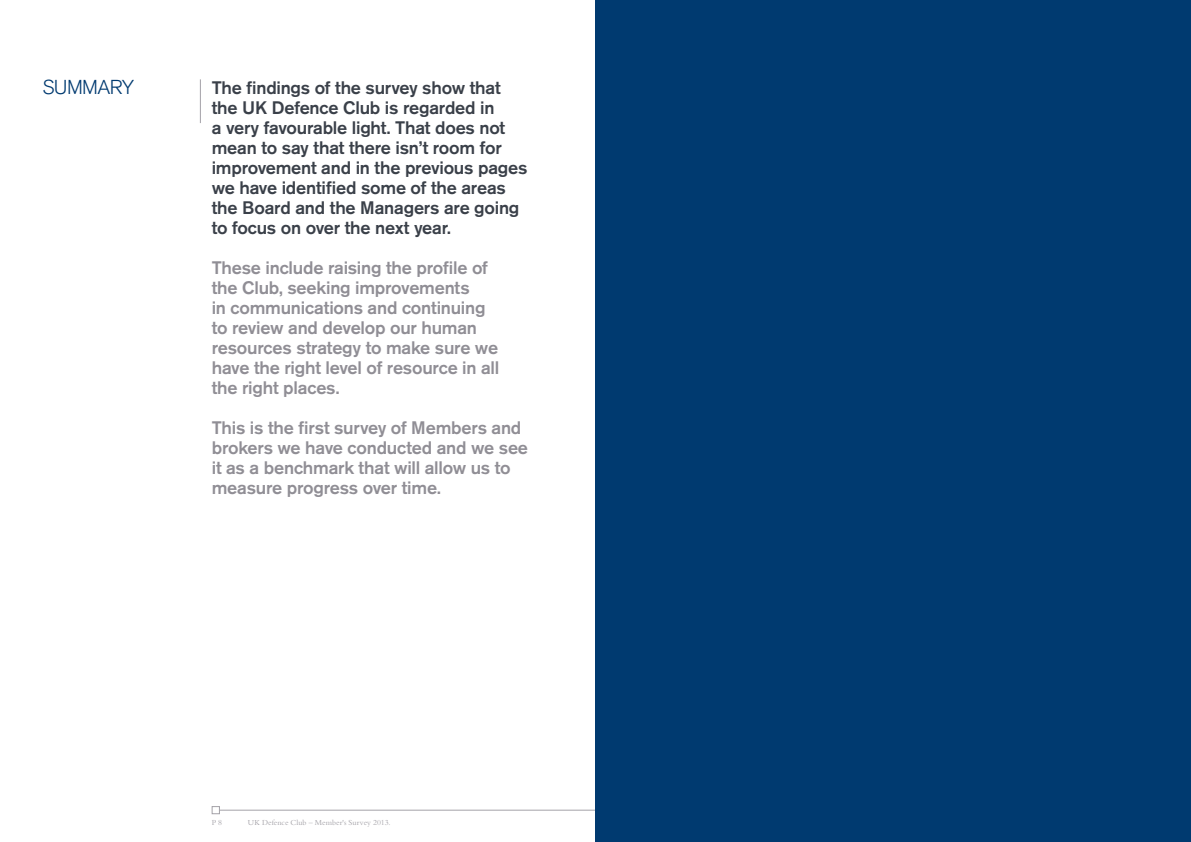
<style>
.page{position:relative;width:1191px;height:842px;background:#fff}
.page>*{position:absolute;margin:0;border:0;box-sizing:border-box;transform-origin:0 0}
.t1{font:300 20px "Akzidenz Grotesk BE";letter-spacing:-.035em;color:#003a70}
.t2{font:500 18px/20px "Akzidenz Grotesk BE";letter-spacing:-.015em;color:#908e95}
.t3{font:500 18px/20px "Akzidenz Grotesk BE";letter-spacing:-.015em;color:#3a4049}
.t4{font:8px "Bembo";letter-spacing:.005em;color:#a4a2a8}
</style>
<div class="page">
<hr style="left:219px;top:810px;width:972px;height:1px;background:#a4a2a8">
<div style="left:212px;top:806px;width:8px;height:8px;border:1px solid #a4a2a8"></div>
<hr style="left:200px;top:79px;width:1px;height:44px;background:#a4a2a8">
<div style="left:595px;top:0;width:596px;height:842px;background:#003a70"></div>
<p class="t1" style="left:43px;top:76px;width:93px">SUMMARY</p>
<p class="t3" style="left:212px;top:77px;width:317px">The findings of the survey show that the UK Defence Club is regarded in<br>a very favourable light. That does not mean to say that there isn’t room for improvement and in the previous pages we have identified some of the areas the Board and the Managers are going to focus on over the next year.</p>
<p class="t2" style="left:212px;top:257px;width:289px">These include raising the profile of the Club, seeking improvements<br>in communications and continuing to review and develop our human resources strategy to make sure we have the right level of resource in all the right places.</p>
<p class="t2" style="left:212px;top:417px;width:318px">This is the first survey of Members and brokers we have conducted and we see it as a benchmark that will allow us to measure progress over time.</p>
<p class="t4" style="left:212px;top:818px;width:12px">P 8</p>
<p class="t4" style="left:248px;top:818px;width:144px">UK Defence Club – Member's Survey 2013.</p>
</div>
